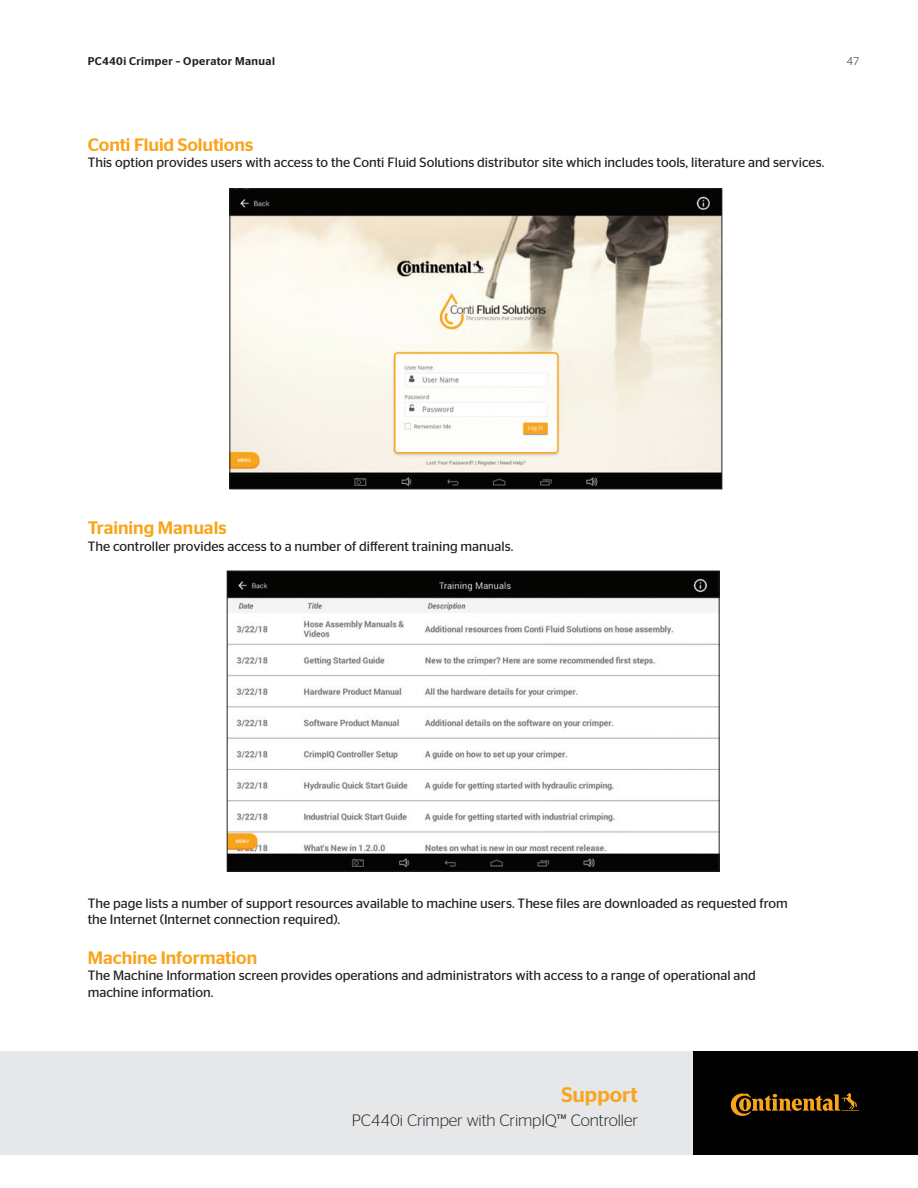
<style>
.page{position:relative;width:918px;height:1188px;background:#fff}
.page>*{position:absolute;margin:0;border:0;box-sizing:border-box;transform-origin:0 0}
.t1{font:500 21px "Continental Stag Sans";color:#f9a51b}
.t2{font:500 18px "Continental Stag Sans";color:#f9a51b}
.t3{font:300 16.5px "Continental Stag Sans";letter-spacing:-.01em;color:#231f20}
.t4{font:13.5px/16.5px "Continental Stag Sans";color:#231f20}
.t5{font:500 11.25px "Continental Stag Sans";letter-spacing:.035em;color:#231f20}
.t6{font:300 11.25px "Continental Stag Sans";color:#231f20}
</style>
<div class="page">
<div style="left:0;top:1051px;width:918px;height:103px;background:#e6e7e9"></div>
<div style="left:693px;top:1051px;width:225px;height:103px;background:#000"></div>
<svg style="left:731px;top:1093px;width:128px;height:23px"></svg>
<img style="left:232px;top:190px;width:488px;height:297px">
<div style="left:230px;top:188px;width:492px;height:301px;border:1px solid #231f20"></div>
<img style="left:229px;top:573px;width:489px;height:297px">
<div style="left:227px;top:571px;width:493px;height:301px;border:1px solid #231f20"></div>
<p class="t5" style="left:88px;top:55px;width:189px">PC440i Crimper – Operator Manual</p>
<p class="t6" style="left:846px;top:55px;width:15px">47</p>
<h2 class="t2" style="left:88px;top:134px;width:167px">Conti Fluid Solutions</h2>
<p class="t4" style="left:88px;top:154px;width:738px">This option provides users with access to the Conti Fluid Solutions distributor site which includes tools, literature and services.</p>
<h2 class="t2" style="left:88px;top:517px;width:140px">Training Manuals</h2>
<p class="t4" style="left:88px;top:538px;width:427px">The controller provides access to a number of different training manuals.</p>
<p class="t4" style="left:88px;top:895px;width:702px">The page lists a number of support resources available to machine users. These files are downloaded as requested from the Internet (Internet connection required).</p>
<h2 class="t2" style="left:88px;top:947px;width:171px">Machine Information</h2>
<p class="t4" style="left:88px;top:967px;width:670px">The Machine Information screen provides operations and administrators with access to a range of operational and machine information.</p>
<h1 class="t1" style="left:561px;top:1082px;width:78px">Support</h1>
<p class="t3" style="left:352px;top:1111px;width:288px">PC440i Crimper with CrimpIQ™ Controller</p>
</div>
